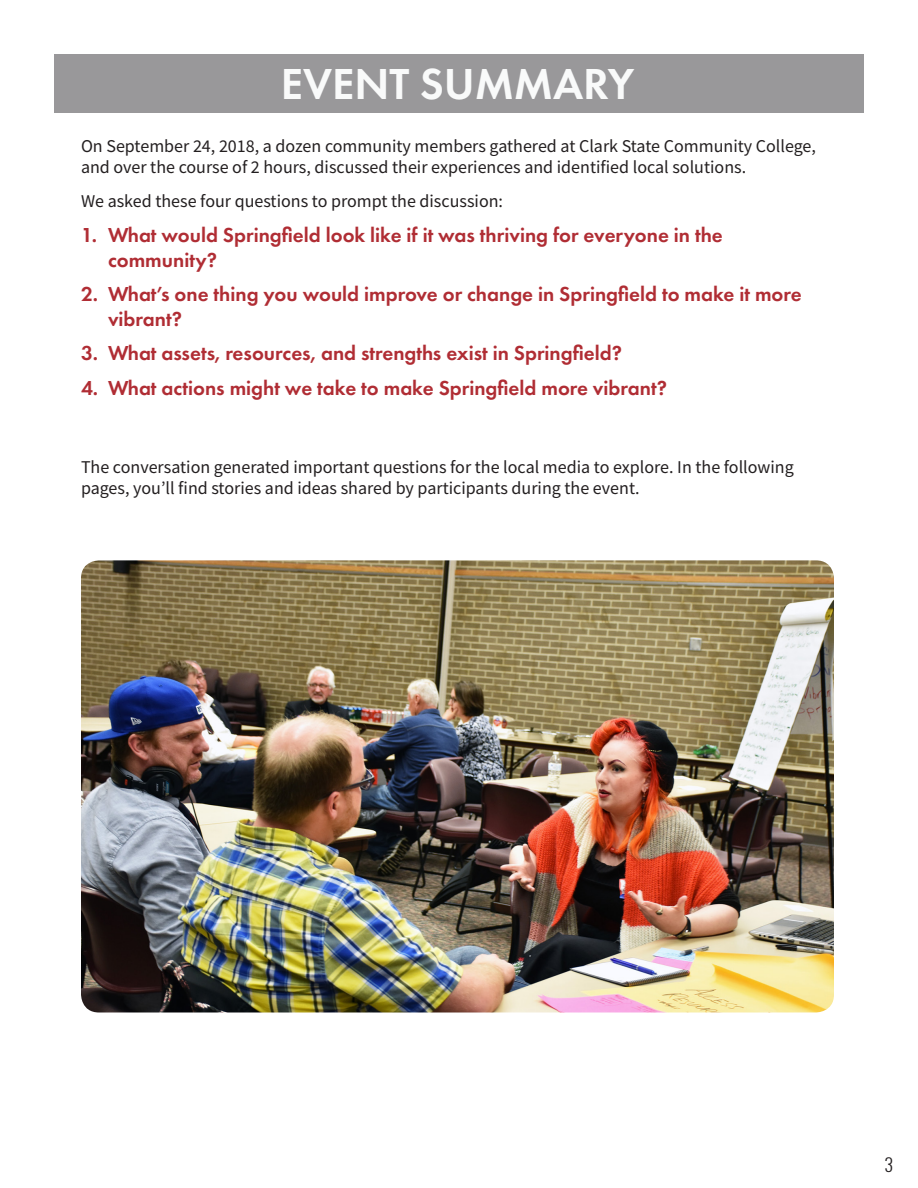
<style>
.page{position:relative;width:918px;height:1188px;background:#fff}
.page>*{position:absolute;margin:0;border:0;box-sizing:border-box;transform-origin:0 0}
.t1{font:600 45px "Futura PT";color:#f9fafa}
.t2{font:600 21px/25.2px "Futura PT";color:#b02d34}
.t3{font:18px/21.6px "Source Sans Pro";color:#231f20}
.t4{font:300 18px "Oswald";color:#231f20}
</style>
<div class="page">
<img style="left:81px;top:560px;width:753px;height:452px">
<div style="left:54px;top:54px;width:810px;height:58px;background:#99989a"></div>
<p class="t1" style="left:281px;top:56px;width:355px">EVENT SUMMARY</p>
<p class="t3" style="left:81px;top:135px;width:737px">On September 24, 2018, a dozen community members gathered at Clark State Community College, and over the course of 2 hours, discussed their experiences and identified local solutions.</p>
<p class="t3" style="left:81px;top:190px;width:424px">We asked these four questions to prompt the discussion:</p>
<p class="t2" style="left:108px;top:222px;width:616px;text-indent:-27px">1. What would Springfield look like if it was thriving for everyone in the community?</p>
<p class="t2" style="left:108px;top:281px;width:695px;text-indent:-27px">2. What’s one thing you would improve or change in Springfield to make it more vibrant?</p>
<p class="t2" style="left:81px;top:340px;width:543px">3. What assets, resources, and strengths exist in Springfield?</p>
<p class="t2" style="left:81px;top:375px;width:588px">4. What actions might we take to make Springfield more vibrant?</p>
<p class="t3" style="left:81px;top:456px;width:714px">The conversation generated important questions for the local media to explore. In the following pages, you’ll find stories and ideas shared by participants during the event.</p>
<p class="t4" style="left:885px;top:1149px;width:10px">3</p>
</div>
